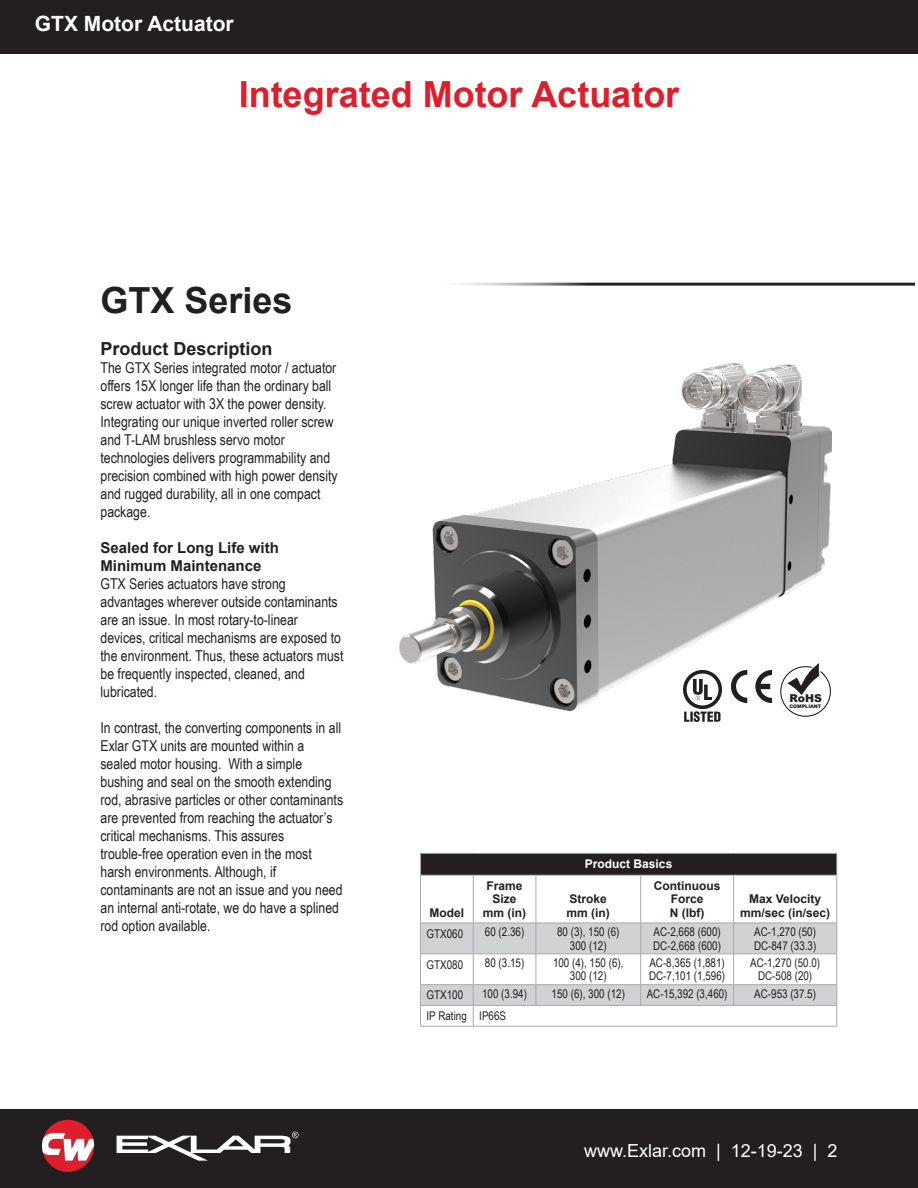
<style>
.page{position:relative;width:918px;height:1188px;background:#fff}
.page>*{position:absolute;margin:0;border:0;box-sizing:border-box;transform-origin:0 0}
.t1{font:700 36px "Arial";color:#df1e2d}
.t2{font:700 36px "Arial";color:#231f20}
.t3{font:700 21px "Arial";color:#fff}
.t4{font:18px "Arial";color:#fff}
.t5{font:700 18px "Arial";color:#231f20}
.t6{font:15px/18px "Arial Narrow";color:#231f20}
.t7{font:700 15px/18px "Arial";color:#231f20}
.t8{font:12px/13.5px "Arial Narrow";color:#231f20;text-align:center}
.t9{font:700 12px/13.5px "Arial";color:#231f20;text-align:center}
.t10{font:700 12px "Arial";color:#fff}
.t11{font:900 10.8px "Arial";color:#231f20}
.t12{font:900 4.8px "Arial";letter-spacing:-.015em;color:#231f20}
</style>
<div class="page">
<div style="left:0;top:1109px;width:918px;height:79px;background:#231f20"></div>
<svg style="left:42px;top:1120px;width:52px;height:52px"></svg>
<svg style="left:117px;top:1132px;width:182px;height:29px"></svg>
<div style="left:421px;top:853px;width:416px;height:22px;background:#231f20"></div>
<hr style="left:420px;top:853px;width:53px;height:1px;background:#a8a9ad">
<svg style="left:420px;top:854px;width:1px;height:21px"></svg>
<hr style="left:473px;top:853px;width:63px;height:1px;background:#a8a9ad">
<hr style="left:536px;top:853px;width:105px;height:1px;background:#a8a9ad">
<hr style="left:641px;top:853px;width:93px;height:1px;background:#a8a9ad">
<hr style="left:734px;top:853px;width:103px;height:1px;background:#a8a9ad">
<svg style="left:837px;top:854px;width:1px;height:21px"></svg>
<hr style="left:536px;top:875px;width:105px;height:1px;background:#a8a9ad">
<hr style="left:641px;top:875px;width:93px;height:1px;background:#a8a9ad">
<hr style="left:640px;top:875px;width:1px;height:48px;background:#a8a9ad">
<hr style="left:734px;top:875px;width:103px;height:1px;background:#a8a9ad">
<hr style="left:733px;top:875px;width:1px;height:48px;background:#a8a9ad">
<hr style="left:837px;top:875px;width:1px;height:48px;background:#a8a9ad">
<hr style="left:420px;top:875px;width:53px;height:1px;background:#a8a9ad">
<hr style="left:420px;top:875px;width:1px;height:48px;background:#a8a9ad">
<hr style="left:473px;top:875px;width:63px;height:1px;background:#a8a9ad">
<hr style="left:473px;top:875px;width:1px;height:48px;background:#a8a9ad">
<hr style="left:536px;top:875px;width:1px;height:48px;background:#a8a9ad">
<svg style="left:420px;top:923px;width:418px;height:103px"></svg>
<hr style="left:420px;top:1026px;width:53px;height:1px;background:#a8a9ad">
<hr style="left:473px;top:1026px;width:63px;height:1px;background:#a8a9ad">
<hr style="left:536px;top:1026px;width:105px;height:1px;background:#a8a9ad">
<hr style="left:641px;top:1026px;width:93px;height:1px;background:#a8a9ad">
<hr style="left:734px;top:1026px;width:103px;height:1px;background:#a8a9ad">
<hr style="left:426px;top:283px;width:489px;height:3px;background:#231f20">
<img style="left:684px;top:711px;width:37px;height:10px">
<svg style="left:789px;top:711px;width:33px;height:6px"></svg>
<div style="left:0;top:0;width:918px;height:54px;background:#231f20"></div>
<img style="left:400px;top:364px;width:432px;height:347px">
<p class="t3" style="left:35px;top:9px;width:200px">GTX Motor Actuator</p>
<p class="t1" style="left:239px;top:69px;width:442px">Integrated Motor Actuator</p>
<p class="t2" style="left:100px;top:275px;width:194px">GTX Series</p>
<p class="t5" style="left:100px;top:336px;width:174px">Product Description</p>
<p class="t6" style="left:100px;top:358px;width:239px">The GTX Series integrated motor / actuator offers 15X longer life than the ordinary ball screw actuator with 3X the power density.<br>Integrating our unique inverted roller screw and T-LAM brushless servo motor technologies delivers programmability and precision combined with high power density and rugged durability, all in one compact package.</p>
<p class="t7" style="left:100px;top:539px;width:180px">Sealed for Long Life with<br>Minimum Maintenance</p>
<p class="t6" style="left:100px;top:574px;width:244px">GTX Series actuators have strong advantages wherever outside contaminants are an issue. In most rotary-to-linear devices, critical mechanisms are exposed to the environment. Thus, these actuators must be frequently inspected, cleaned, and lubricated.</p>
<p class="t6" style="left:100px;top:718px;width:244px">In contrast, the converting components in all Exlar GTX units are mounted within a sealed motor housing. With a simple bushing and seal on the smooth extending rod, abrasive particles or other contaminants are prevented from reaching the actuator’s critical mechanisms. This assures trouble-free operation even in the most harsh environments. Although, if contaminants are not an issue and you need an internal anti-rotate, we do have a splined rod option available.</p>
<p class="t11" style="left:790px;top:690px;width:34px">RoHS</p>
<p class="t12" style="left:790px;top:702px;width:33px">COMPLIANT</p>
<p class="t9" style="left:430px;top:906px;width:36px">Model</p>
<p class="t9" style="left:487px;top:879px;width:38px">Frame<br>Size</p>
<p class="t9" style="left:483px;top:906px;width:45px">mm (in)</p>
<p class="t10" style="left:585px;top:855px;width:89px">Product Basics</p>
<p class="t9" style="left:570px;top:893px;width:39px">Stroke</p>
<p class="t9" style="left:567px;top:906px;width:45px">mm (in)</p>
<p class="t9" style="left:654px;top:879px;width:68px">Continuous<br>Force</p>
<p class="t9" style="left:670px;top:906px;width:36px">N (lbf)</p>
<p class="t8" style="left:427px;top:926px;width:38px">GTX060</p>
<p class="t8" style="left:485px;top:925px;width:41px">60 (2.36)</p>
<p class="t8" style="left:557px;top:925px;width:64px">80 (3), 150 (6)</p>
<p class="t8" style="left:570px;top:938px;width:38px">300 (12)</p>
<p class="t8" style="left:653px;top:925px;width:69px">AC-2,668 (600)</p>
<p class="t8" style="left:653px;top:938px;width:69px">DC-2,668 (600)</p>
<p class="t8" style="left:427px;top:957px;width:38px">GTX080</p>
<p class="t8" style="left:485px;top:955px;width:41px">80 (3.15)</p>
<p class="t8" style="left:553px;top:955px;width:72px">100 (4), 150 (6),<br>300 (12)</p>
<p class="t8" style="left:649px;top:955px;width:77px">AC-8,365 (1,881)</p>
<p class="t8" style="left:649px;top:969px;width:78px">DC-7,101 (1,596)</p>
<p class="t9" style="left:749px;top:893px;width:74px">Max Velocity</p>
<p class="t9" style="left:740px;top:906px;width:92px">mm/sec (in/sec)</p>
<p class="t8" style="left:754px;top:925px;width:63px">AC-1,270 (50)</p>
<p class="t8" style="left:754px;top:938px;width:64px">DC-847 (33.3)</p>
<p class="t8" style="left:750px;top:955px;width:72px">AC-1,270 (50.0)</p>
<p class="t8" style="left:758px;top:969px;width:56px">DC-508 (20)</p>
<p class="t8" style="left:427px;top:988px;width:38px">GTX100</p>
<p class="t8" style="left:482px;top:986px;width:46px">100 (3.94)</p>
<p class="t8" style="left:552px;top:986px;width:75px">150 (6), 300 (12)</p>
<p class="t8" style="left:647px;top:986px;width:82px">AC-15,392 (3,460)</p>
<p class="t8" style="left:754px;top:986px;width:63px">AC-953 (37.5)</p>
<p class="t8" style="left:427px;top:1009px;width:42px">IP Rating</p>
<p class="t8" style="left:479px;top:1009px;width:28px">IP66S</p>
<p class="t4" style="left:584px;top:1138px;width:255px">www.Exlar.com | 12-19-23 | 2</p>
</div>
